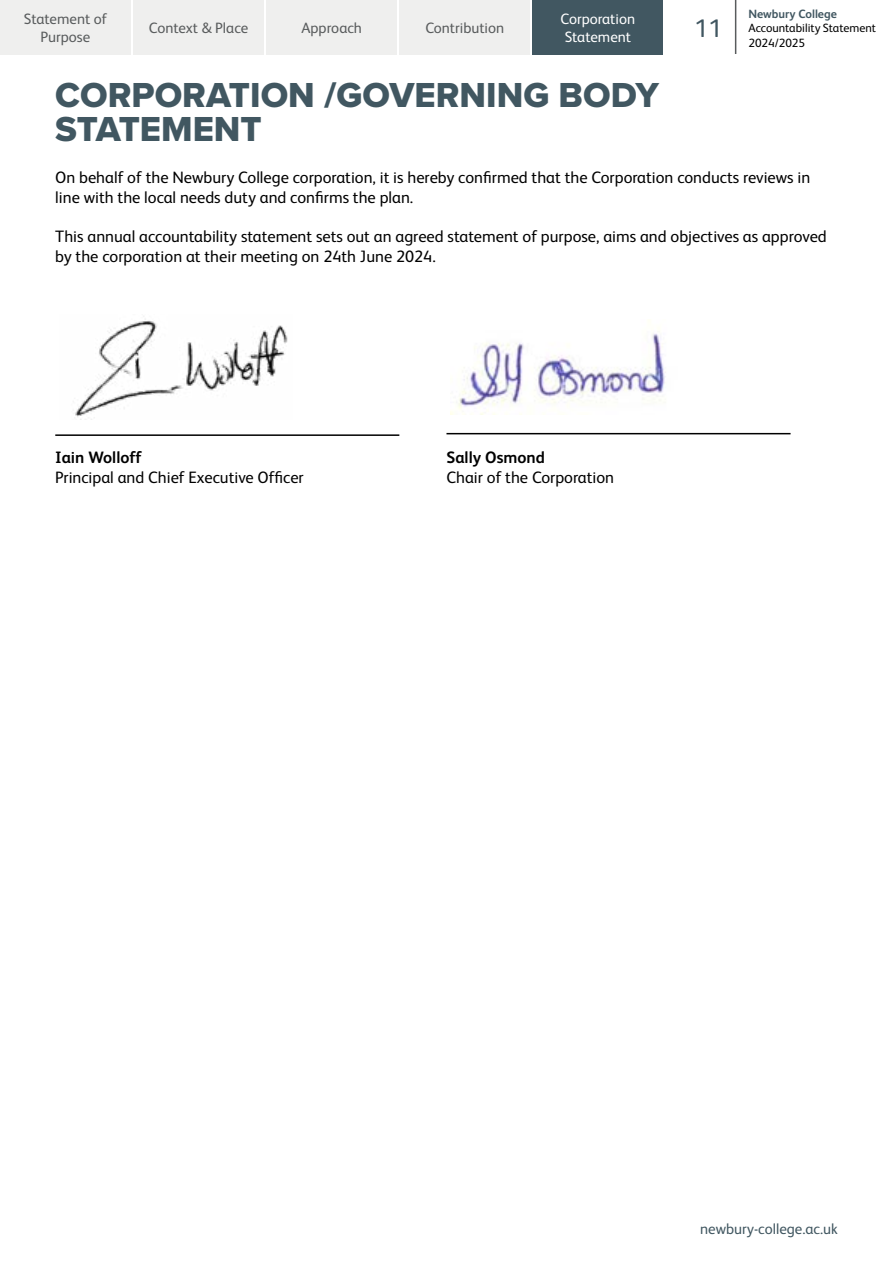
<style>
.page{position:relative;width:893px;height:1263px;background:#fff}
.page>*{position:absolute;margin:0;border:0;box-sizing:border-box;transform-origin:0 0}
.t1{font:36px/34.5px "Proxima Nova Extrabld";color:#415761}
.t2{font:25.5px "FS Albert";color:#415761}
.t3{font:16.5px/19.8px "FS Albert";color:#000}
.t4{font:700 16.5px "FS Albert";color:#000}
.t5{font:15px/18px "FS Albert";color:#595c5d;text-align:center}
.t6{font:15px "FS Albert";color:#415761}
.t7{font:15px/18px "FS Albert";color:#fff}
.t8{font:12px/14.4px "FS Albert";color:#000}
.t9{font:700 12px "FS Albert";color:#415761}
</style>
<div class="page">
<hr style="left:735px;top:0;width:1px;height:54px;background:#595c5d">
<div style="left:0;top:0;width:131px;height:54px;background:#efefee"></div>
<div style="left:133px;top:0;width:131px;height:54px;background:#efefee"></div>
<div style="left:266px;top:0;width:131px;height:54px;background:#efefee"></div>
<div style="left:399px;top:0;width:131px;height:54px;background:#efefee"></div>
<div style="left:532px;top:0;width:131px;height:54px;background:#415761"></div>
<hr style="left:55px;top:434px;width:344px;height:2px;background:#000">
<hr style="left:446px;top:433px;width:345px;height:1px;background:#000">
<img style="left:75px;top:316px;width:213px;height:104px">
<img style="left:451px;top:331px;width:215px;height:84px">
<p class="t5" style="left:24px;top:9px;width:85px">Statement of<br>Purpose</p>
<p class="t5" style="left:149px;top:18px;width:101px">Context &amp; Place</p>
<p class="t5" style="left:301px;top:18px;width:62px">Approach</p>
<p class="t5" style="left:425px;top:18px;width:80px">Contribution</p>
<p class="t7" style="left:561px;top:9px;width:76px">Corporation<br>Statement</p>
<h2 class="t2" style="left:695px;top:11px;width:30px">11</h2>
<p class="t9" style="left:748px;top:5px;width:90px">Newbury College</p>
<p class="t8" style="left:748px;top:20px;width:129px">Accountability Statement<br>2024/2025</p>
<h1 class="t1" style="left:55px;top:77px;width:605px">CORPORATION /GOVERNING BODY<br>STATEMENT</h1>
<p class="t3" style="left:55px;top:166px;width:757px">On behalf of the Newbury College corporation, it is hereby confirmed that the Corporation conducts reviews in line with the local needs duty and confirms the plan.</p>
<p class="t3" style="left:55px;top:226px;width:773px">This annual accountability statement sets out an agreed statement of purpose, aims and objectives as approved by the corporation at their meeting on 24th June 2024.</p>
<p class="t4" style="left:55px;top:447px;width:88px">Iain Wolloff</p>
<p class="t3" style="left:55px;top:467px;width:250px">Principal and Chief Executive Officer</p>
<p class="t4" style="left:446px;top:447px;width:100px">Sally Osmond</p>
<p class="t3" style="left:446px;top:467px;width:169px">Chair of the Corporation</p>
<p class="t6" style="left:700px;top:1219px;width:139px">newbury-college.ac.uk</p>
</div>
